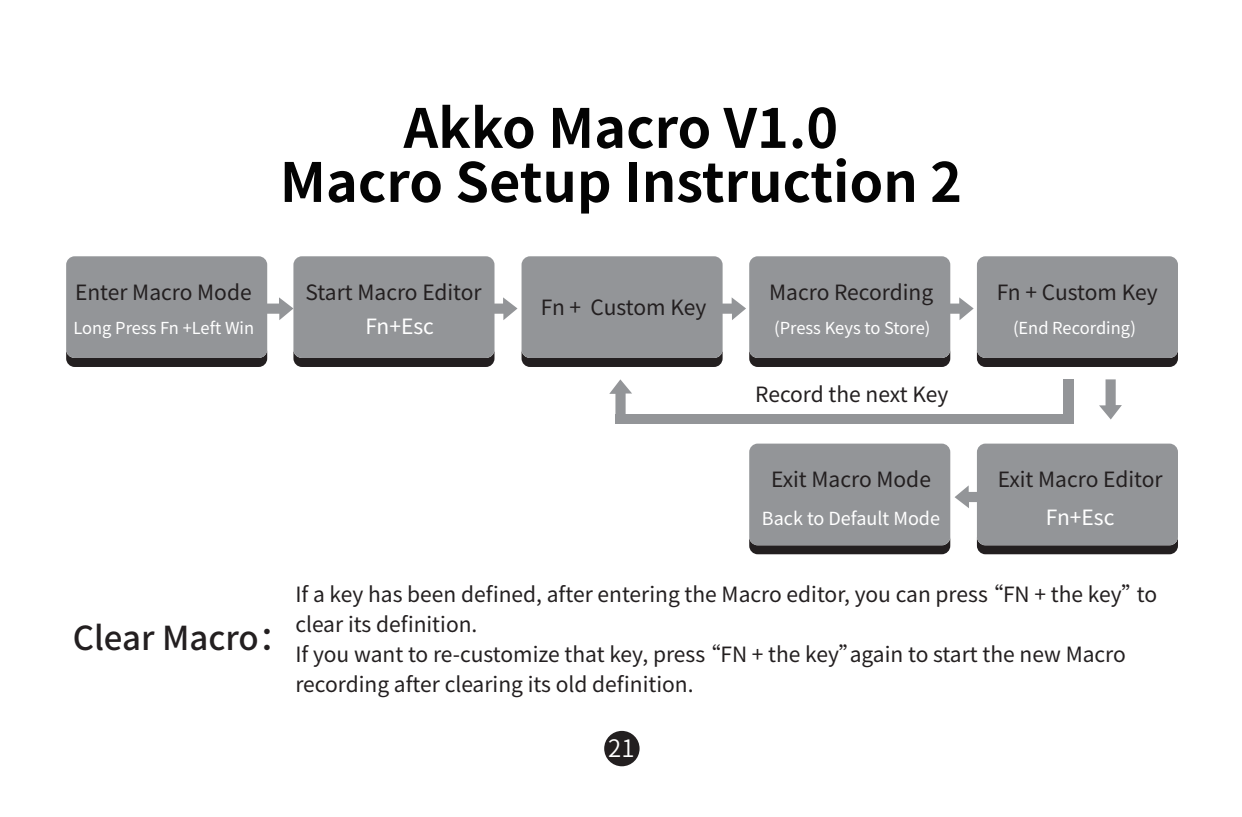
<style>
.page{position:relative;width:1242px;height:817px;background:#fff}
.page>*{position:absolute;margin:0;border:0;box-sizing:border-box;transform-origin:0 0}
.t1{font:700 54px/54px "Source Han Sans CN";color:#030303;text-align:center}
.t2{font:500 33px "Source Han Sans CN";color:#231f20}
.t3{font:24px "Source Han Sans CN";color:#fff}
.t4{font:21px/30px "Source Han Sans CN";color:#231f20}
.t5{font:21px "Source Han Sans CN";color:#fff}
.t6{font:18px "Source Han Sans CN";color:#fff}
.t7{font:16.5px "Source Han Sans CN";color:#fff}
</style>
<div class="page">
<div style="left:604px;top:730px;width:35px;height:36px;background:#231f20;border-radius:50%"></div>
<svg style="left:267px;top:297px;width:26px;height:23px"></svg>
<svg style="left:494px;top:297px;width:23px;height:23px"></svg>
<svg style="left:722px;top:297px;width:24px;height:23px"></svg>
<svg style="left:950px;top:297px;width:23px;height:23px"></svg>
<svg style="left:954px;top:485px;width:23px;height:23px"></svg>
<svg style="left:1099px;top:379px;width:23px;height:40px"></svg>
<svg style="left:609px;top:379px;width:23px;height:35px"></svg>
<div style="left:66px;top:352px;width:201px;height:15px;background:#231f20"></div>
<div style="left:66px;top:256px;width:201px;height:102px;background:#939598;border-radius:9px"></div>
<div style="left:293px;top:352px;width:201px;height:15px;background:#231f20"></div>
<div style="left:293px;top:256px;width:201px;height:102px;background:#939598;border-radius:9px"></div>
<div style="left:521px;top:352px;width:201px;height:15px;background:#231f20"></div>
<div style="left:521px;top:256px;width:201px;height:102px;background:#939598;border-radius:9px"></div>
<div style="left:749px;top:352px;width:201px;height:15px;background:#231f20"></div>
<div style="left:749px;top:256px;width:201px;height:102px;background:#939598;border-radius:9px"></div>
<svg style="left:749px;top:539px;width:201px;height:15px;background:#2e2b2c"></svg>
<div style="left:749px;top:443px;width:201px;height:102px;background:#939598;border-radius:9px"></div>
<div style="left:977px;top:352px;width:201px;height:15px;background:#231f20"></div>
<div style="left:977px;top:256px;width:201px;height:102px;background:#939598;border-radius:9px"></div>
<svg style="left:977px;top:539px;width:201px;height:15px;background:#2e2a2b"></svg>
<div style="left:977px;top:443px;width:201px;height:102px;background:#939598;border-radius:9px"></div>
<div style="left:615px;top:414px;width:458px;height:9px;background:#939598"></div>
<div style="left:1063px;top:379px;width:10px;height:40px;background:#939598"></div>
<h1 class="t1" style="left:280px;top:102px;width:683px">Akko Macro V1.0<br>Macro Setup Instruction 2</h1>
<p class="t4" style="left:75px;top:278px;width:178px">Enter Macro Mode</p>
<p class="t4" style="left:305px;top:278px;width:178px">Start Macro Editor</p>
<p class="t4" style="left:769px;top:278px;width:165px">Macro Recording</p>
<p class="t4" style="left:997px;top:278px;width:162px">Fn + Custom Key</p>
<p class="t4" style="left:541px;top:292px;width:167px">Fn + Custom Key</p>
<p class="t7" style="left:73px;top:319px;width:182px">Long Press Fn +Left Win</p>
<p class="t5" style="left:365px;top:314px;width:70px">Fn+Esc</p>
<p class="t7" style="left:774px;top:319px;width:158px">(Press Keys to Store)</p>
<p class="t7" style="left:1013px;top:319px;width:124px">(End Recording)</p>
<p class="t4" style="left:755px;top:379px;width:195px">Record the next Key</p>
<p class="t4" style="left:771px;top:464px;width:161px">Exit Macro Mode</p>
<p class="t4" style="left:997px;top:464px;width:166px">Exit Macro Editor</p>
<h2 class="t2" style="left:73px;top:619px;width:221px">Clear Macro：</h2>
<p class="t6" style="left:762px;top:508px;width:180px">Back to Default Mode</p>
<p class="t5" style="left:1046px;top:505px;width:70px">Fn+Esc</p>
<p class="t4" style="left:295px;top:580px;width:863px">If a key has been defined, after entering the Macro editor, you can press “FN + the key”to clear its definition.<br>If you want to re-customize that key, press “FN + the key”again to start the new Macro recording after clearing its old definition.</p>
<p class="t3" style="left:608px;top:734px;width:28px">21</p>
</div>
